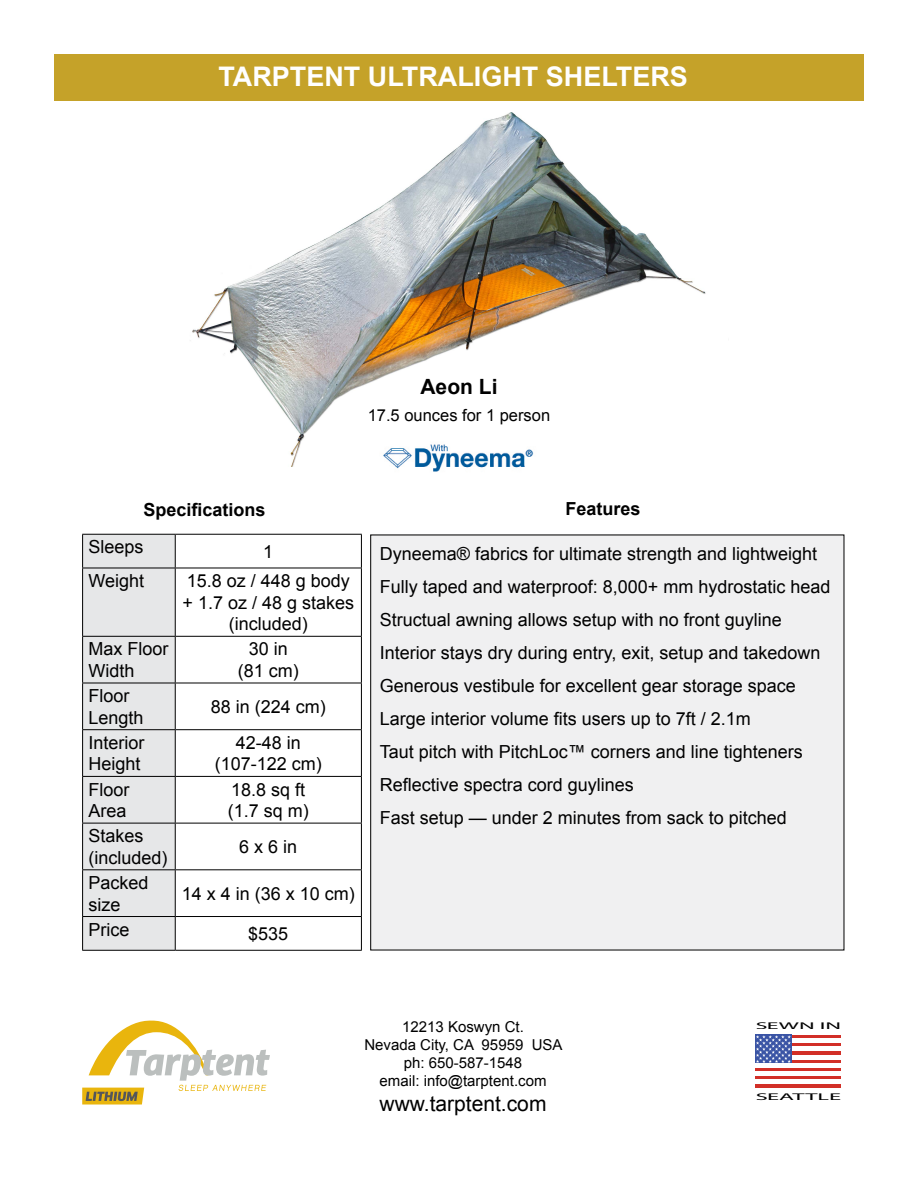
<style>
.page{position:relative;width:918px;height:1188px;background:#fff}
.page>*{position:absolute;margin:0;border:0;box-sizing:border-box;transform-origin:0 0}
.t1{font:700 27px "Arial";color:#fff}
.t2{font:21px "Arial";color:#000}
.t3{font:700 21px "Arial";color:#000}
.t4{font:18px/21.6px "Arial";color:#000}
.t5{font:700 18px "Arial";color:#000}
.t6{font:16.5px "Arial";color:#000}
.t7{font:15px/18px "Arial";color:#000;text-align:center}
.t8{font:9.75px "Myriad Pro";color:#010101;scale:2.5 1}
.t9{font:9.75px "Myriad Pro";color:#010101;scale:2.43 1}
</style>
<div class="page">
<img style="left:192px;top:112px;width:514px;height:354px">
<div style="left:54px;top:54px;width:810px;height:46px;background:#c5a229"></div>
<div style="left:371px;top:535px;width:473px;height:415px;background:#f0f0f1"></div>
<div style="left:83px;top:535px;width:92px;height:415px;background:#e6e7e8"></div>
<hr style="left:82px;top:534px;width:93px;height:1px;background:#000">
<hr style="left:82px;top:535px;width:1px;height:33px;background:#000">
<hr style="left:175px;top:534px;width:187px;height:1px;background:#000">
<hr style="left:175px;top:535px;width:1px;height:33px;background:#000">
<hr style="left:361px;top:535px;width:1px;height:33px;background:#000">
<hr style="left:82px;top:568px;width:93px;height:1px;background:#000">
<hr style="left:82px;top:568px;width:1px;height:68px;background:#000">
<hr style="left:175px;top:568px;width:187px;height:1px;background:#000">
<hr style="left:175px;top:568px;width:1px;height:68px;background:#000">
<hr style="left:361px;top:568px;width:1px;height:68px;background:#000">
<hr style="left:82px;top:636px;width:93px;height:1px;background:#000">
<hr style="left:82px;top:637px;width:1px;height:46px;background:#000">
<hr style="left:175px;top:636px;width:187px;height:1px;background:#000">
<hr style="left:175px;top:637px;width:1px;height:46px;background:#000">
<hr style="left:361px;top:637px;width:1px;height:46px;background:#000">
<hr style="left:82px;top:683px;width:93px;height:1px;background:#000">
<hr style="left:82px;top:683px;width:1px;height:46px;background:#000">
<hr style="left:175px;top:683px;width:187px;height:1px;background:#000">
<hr style="left:175px;top:683px;width:1px;height:46px;background:#000">
<hr style="left:361px;top:683px;width:1px;height:46px;background:#000">
<hr style="left:82px;top:729px;width:93px;height:1px;background:#000">
<hr style="left:82px;top:730px;width:1px;height:46px;background:#000">
<hr style="left:175px;top:729px;width:187px;height:1px;background:#000">
<hr style="left:175px;top:730px;width:1px;height:46px;background:#000">
<hr style="left:361px;top:730px;width:1px;height:46px;background:#000">
<hr style="left:82px;top:776px;width:93px;height:1px;background:#000">
<hr style="left:82px;top:777px;width:1px;height:46px;background:#000">
<hr style="left:175px;top:776px;width:187px;height:1px;background:#000">
<hr style="left:175px;top:777px;width:1px;height:46px;background:#000">
<hr style="left:361px;top:777px;width:1px;height:46px;background:#000">
<hr style="left:82px;top:823px;width:93px;height:1px;background:#000">
<hr style="left:82px;top:823px;width:1px;height:46px;background:#000">
<hr style="left:175px;top:823px;width:187px;height:1px;background:#000">
<hr style="left:175px;top:823px;width:1px;height:46px;background:#000">
<hr style="left:361px;top:823px;width:1px;height:46px;background:#000">
<hr style="left:82px;top:869px;width:93px;height:1px;background:#000">
<hr style="left:82px;top:870px;width:1px;height:46px;background:#000">
<hr style="left:175px;top:869px;width:187px;height:1px;background:#000">
<hr style="left:175px;top:870px;width:1px;height:46px;background:#000">
<hr style="left:361px;top:870px;width:1px;height:46px;background:#000">
<hr style="left:82px;top:916px;width:93px;height:1px;background:#000">
<hr style="left:82px;top:917px;width:1px;height:33px;background:#000">
<hr style="left:175px;top:916px;width:187px;height:1px;background:#000">
<hr style="left:175px;top:917px;width:1px;height:33px;background:#000">
<hr style="left:361px;top:917px;width:1px;height:33px;background:#000">
<hr style="left:82px;top:950px;width:93px;height:1px;background:#000">
<hr style="left:175px;top:950px;width:187px;height:1px;background:#000">
<svg style="left:82px;top:1020px;width:188px;height:85px"></svg>
<img style="left:369px;top:432px;width:180px;height:40px">
<svg style="left:755px;top:1035px;width:86px;height:53px;fill:#d22f27"></svg>
<div style="left:755px;top:1035px;width:37px;height:28px;background:#3a54a5"></div>
<svg style="left:756px;top:1035px;width:35px;height:28px"></svg>
<hr style="left:792px;top:1039px;width:49px;height:4px;background:#fff">
<hr style="left:792px;top:1047px;width:49px;height:4px;background:#fff">
<hr style="left:792px;top:1055px;width:49px;height:4px;background:#fff">
<hr style="left:755px;top:1063px;width:86px;height:4px;background:#fff">
<hr style="left:755px;top:1071px;width:86px;height:4px;background:#fff">
<div style="left:755px;top:1079px;width:86px;height:5px;background:#fff"></div>
<h1 class="t1" style="left:218px;top:59px;width:468px">Tarptent Ultralight Shelters</h1>
<p class="t3" style="left:421px;top:373px;width:79px">Aeon Li</p>
<p class="t6" style="left:368px;top:405px;width:184px">17.5 ounces for 1 person</p>
<p class="t5" style="left:143px;top:498px;width:124px">Specifications</p>
<p class="t4" style="left:89px;top:536px;width:57px">Sleeps</p>
<p class="t4" style="left:263px;top:541px;width:12px">1</p>
<p class="t4" style="left:89px;top:570px;width:57px">Weight</p>
<p class="t4" style="left:183px;top:570px;width:173px;text-align:center">15.8 oz / 448 g body + 1.7 oz / 48 g stakes (included)</p>
<p class="t4" style="left:89px;top:638px;width:82px">Max Floor<br>Width</p>
<p class="t4" style="left:238px;top:638px;width:63px;text-align:center">30 in (81 cm)</p>
<p class="t4" style="left:89px;top:685px;width:57px">Floor<br>Length</p>
<p class="t4" style="left:211px;top:696px;width:117px">88 in (224 cm)</p>
<p class="t4" style="left:89px;top:732px;width:58px">Interior<br>Height</p>
<p class="t4" style="left:215px;top:732px;width:109px;text-align:center">42-48 in (107-122 cm)</p>
<p class="t4" style="left:89px;top:779px;width:43px">Floor<br>Area</p>
<p class="t4" style="left:228px;top:779px;width:83px">18.8 sq ft (1.7 sq m)</p>
<p class="t4" style="left:89px;top:825px;width:81px">Stakes (included)</p>
<p class="t4" style="left:239px;top:836px;width:60px">6 x 6 in</p>
<p class="t4" style="left:89px;top:872px;width:62px">Packed size</p>
<p class="t4" style="left:182px;top:883px;width:175px">14 x 4 in (36 x 10 cm)</p>
<p class="t4" style="left:89px;top:919px;width:43px">Price</p>
<p class="t4" style="left:248px;top:923px;width:42px">$535</p>
<p class="t5" style="left:566px;top:497px;width:77px">Features</p>
<p class="t4" style="left:380px;top:537px;width:452px;line-height:33px">Dyneema® fabrics for ultimate strength and lightweight Fully taped and waterproof: 8,000+ mm hydrostatic head Structual awning allows setup with no front guyline Interior stays dry during entry, exit, setup and takedown Generous vestibule for excellent gear storage space Large interior volume fits users up to 7ft / 2.1m<br>Taut pitch with PitchLoc™ corners and line tighteners Reflective spectra cord guylines<br>Fast setup — under 2 minutes from sack to pitched</p>
<p class="t7" style="left:364px;top:1017px;width:200px">12213 Koswyn Ct.<br>Nevada City, CA 95959 USA ph: 650-587-1548<br>email: info@tarptent.com</p>
<p class="t2" style="left:380px;top:1090px;width:168px">www.tarptent.com</p>
<p class="t9" style="left:755px;top:1020px;width:37px">SEWN IN</p>
<p class="t8" style="left:755px;top:1091px;width:36px">SEATTLE</p>
</div>
